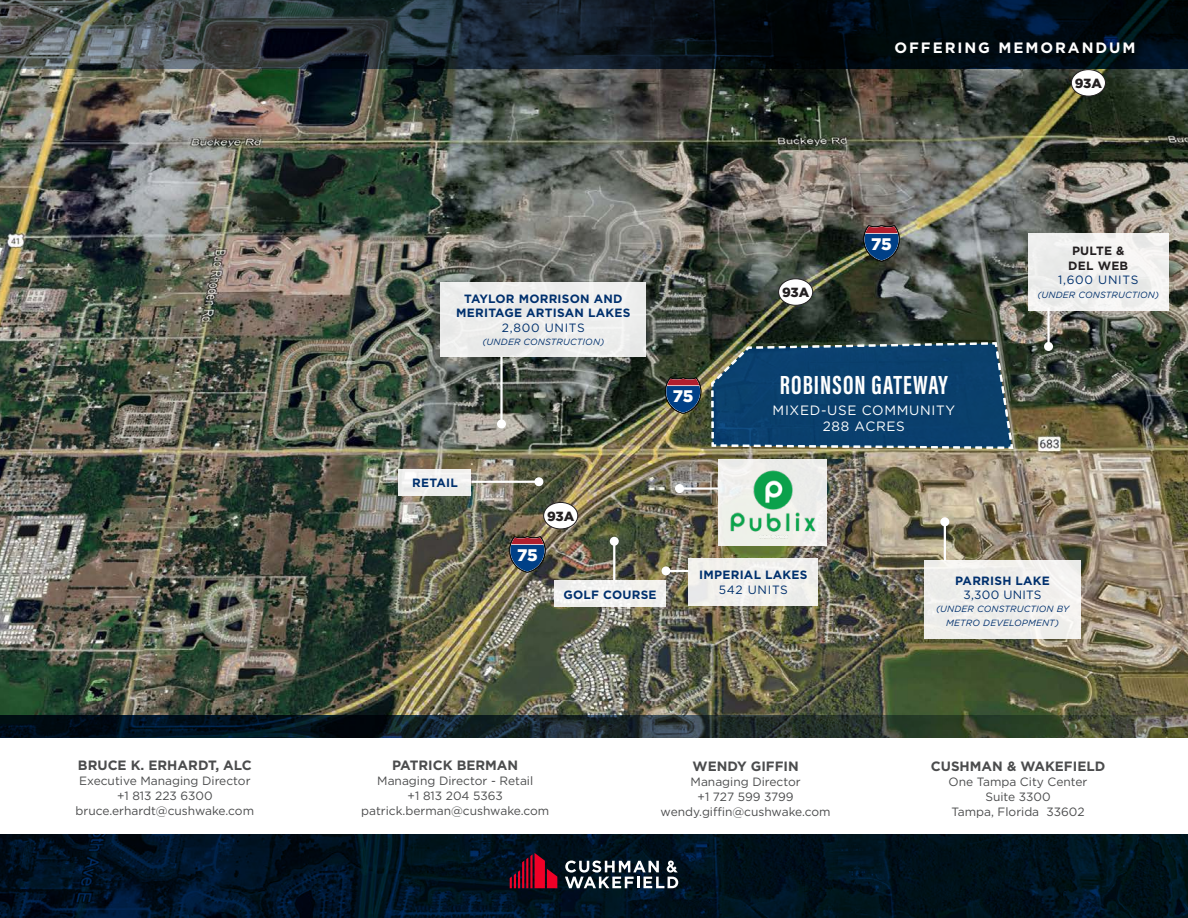
<style>
.page{position:relative;width:1188px;height:918px;background:#fff}
.page>*{position:absolute;margin:0;border:0;box-sizing:border-box;transform-origin:0 0}
.t1{font:700 27px "Acumin Pro Extra Cond";letter-spacing:.04em;color:#fff}
.t2{font:900 16.8px "Gotham";color:#fff}
.t3{font:700 15px "Gotham";letter-spacing:.13em;color:#fff}
.cwBODY_small{font:700 13.5px "Gotham";color:#4b4c4d}
.t4{font:13.5px "Gotham";letter-spacing:.05em;color:#fff}
.t5{font:900 13.2px "Gotham";letter-spacing:-.01em;color:#231f20}
.cwBODY_small-2{font:12px "Gotham";color:#4b4c4d}
.t6{font:700 12px/14.4px "Gotham";letter-spacing:.02em;color:#00306d;text-align:center}
.t7{font:700 12px/14.4px "Gotham";letter-spacing:.02em;color:#231f20;text-align:center}
.t8{font:italic 9px/13.5px "Gotham";letter-spacing:.02em;color:#00306d;text-align:center}
.s1{font-weight:400}
.s2{font-weight:400;color:#00306d}
</style>
<div class="page">
<img style="left:0;top:69px;width:1188px;height:647px">
<svg style="left:0;top:834px;width:1188px;height:84px;fill:#00121d"></svg>
<svg style="left:0;top:0;width:1188px;height:69px"></svg>
<svg style="left:0;top:716px;width:1188px;height:22px"></svg>
<svg style="left:864px;top:226px;width:35px;height:35px"></svg>
<svg style="left:665px;top:378px;width:36px;height:35px"></svg>
<div style="left:779px;top:279px;width:34px;height:26px;background:#fff;border-radius:50%"></div>
<div style="left:778px;top:279px;width:35px;height:27px;border:1px solid #231f20;border-radius:50%"></div>
<div style="left:1071px;top:70px;width:34px;height:26px;background:#fff;border-radius:50%"></div>
<div style="left:1071px;top:69px;width:35px;height:27px;border:1px solid #231f20;border-radius:50%"></div>
<div style="left:718px;top:459px;width:109px;height:86px;background:#eeefeb"></div>
<img style="left:729px;top:470px;width:87px;height:69px">
<hr style="left:679px;top:487px;width:39px;height:3px;background:#fff">
<div style="left:675px;top:484px;width:9px;height:9px;background:#fff;border-radius:50%"></div>
<div style="left:544px;top:502px;width:34px;height:27px;background:#fff;border-radius:50%"></div>
<div style="left:543px;top:502px;width:35px;height:27px;border:1px solid #231f20;border-radius:50%"></div>
<svg style="left:510px;top:537px;width:35px;height:35px"></svg>
<svg style="left:710px;top:341px;width:305px;height:109px"></svg>
<svg style="left:510px;top:853px;width:47px;height:35px"></svg>
<svg style="left:565px;top:861px;width:113px;height:27px"></svg>
<div style="left:1028px;top:233px;width:140px;height:77px;background:#eff0ee"></div>
<hr style="left:1047px;top:308px;width:3px;height:39px;background:#fff">
<div style="left:1044px;top:342px;width:9px;height:9px;background:#fff;border-radius:50%"></div>
<div style="left:441px;top:282px;width:205px;height:75px;background:#ededec"></div>
<hr style="left:500px;top:357px;width:3px;height:67px;background:#fff">
<div style="left:497px;top:419px;width:9px;height:9px;background:#fff;border-radius:50%"></div>
<div style="left:399px;top:469px;width:72px;height:27px;background:#f1f0ef"></div>
<hr style="left:471px;top:481px;width:68px;height:2px;background:#fff">
<div style="left:534px;top:477px;width:9px;height:9px;background:#fff;border-radius:50%"></div>
<div style="left:554px;top:580px;width:112px;height:27px;background:#f2f1ef"></div>
<hr style="left:613px;top:541px;width:2px;height:39px;background:#fff">
<div style="left:610px;top:537px;width:9px;height:9px;background:#fff;border-radius:50%"></div>
<div style="left:688px;top:558px;width:130px;height:48px;background:#f0f0ec"></div>
<hr style="left:666px;top:570px;width:22px;height:2px;background:#fff">
<div style="left:662px;top:566px;width:8px;height:9px;background:#fff;border-radius:50%"></div>
<div style="left:924px;top:561px;width:157px;height:78px;background:#efeeec"></div>
<hr style="left:944px;top:522px;width:2px;height:39px;background:#fff">
<div style="left:940px;top:517px;width:9px;height:9px;background:#fff;border-radius:50%"></div>
<p class="cwBODY_small" style="left:78px;top:757px;width:175px">BRUCE K. ERHARDT, ALC</p>
<p class="cwBODY_small-2" style="left:79px;top:773px;width:173px">Executive Managing Director</p>
<p class="cwBODY_small-2" style="left:117px;top:788px;width:97px">+1 813 223 6300</p>
<p class="cwBODY_small-2" style="left:76px;top:803px;width:180px">bruce.erhardt@cushwake.com</p>
<p class="t3" style="left:894px;top:37px;width:243px">OFFERING MEMORANDUM</p>
<p class="t5" style="left:1075px;top:74px;width:29px">93A</p>
<p class="t6" style="left:456px;top:291px;width:176px">TAYLOR MORRISON AND<br>MERITAGE ARTISAN LAKES<br><span class="s1">2,800 UNITS</span></p>
<p class="t8" style="left:483px;top:335px;width:123px">(UNDER CONSTRUCTION)</p>
<p class="t2" style="left:673px;top:385px;width:22px">75</p>
<p class="t5" style="left:782px;top:283px;width:29px">93A</p>
<p class="t2" style="left:871px;top:232px;width:22px">75</p>
<p class="t1" style="left:780px;top:368px;width:170px">ROBINSON GATEWAY</p>
<p class="t4" style="left:773px;top:402px;width:184px">MIXED-USE COMMUNITY</p>
<p class="t4" style="left:823px;top:418px;width:84px">288 ACRES</p>
<p class="t7" style="left:1058px;top:244px;width:82px">PULTE &amp;<br>DEL WEB<br><span class="s2">1,600 UNITS</span></p>
<p class="t8" style="left:1037px;top:287px;width:123px">(UNDER CONSTRUCTION)</p>
<p class="t6" style="left:412px;top:475px;width:47px">RETAIL</p>
<p class="t5" style="left:547px;top:507px;width:29px">93A</p>
<p class="t2" style="left:517px;top:543px;width:22px">75</p>
<p class="t6" style="left:563px;top:587px;width:95px">GOLF COURSE</p>
<p class="t6" style="left:699px;top:568px;width:110px">IMPERIAL LAKES<br><span class="s1">542 UNITS</span></p>
<p class="t6" style="left:955px;top:573px;width:96px">PARRISH LAKE<br><span class="s1">3,300 UNITS</span></p>
<p class="t8" style="left:936px;top:602px;width:135px">(UNDER CONSTRUCTION BY<br>METRO DEVELOPMENT)</p>
<p class="cwBODY_small" style="left:392px;top:756px;width:128px">PATRICK BERMAN</p>
<p class="cwBODY_small-2" style="left:377px;top:773px;width:158px">Managing Director - Retail</p>
<p class="cwBODY_small-2" style="left:408px;top:788px;width:97px">+1 813 204 5363</p>
<p class="cwBODY_small-2" style="left:361px;top:803px;width:190px">patrick.berman@cushwake.com</p>
<p class="cwBODY_small" style="left:693px;top:758px;width:108px">WENDY GIFFIN</p>
<p class="cwBODY_small-2" style="left:691px;top:774px;width:112px">Managing Director</p>
<p class="cwBODY_small-2" style="left:698px;top:789px;width:98px">+1 727 599 3799</p>
<p class="cwBODY_small-2" style="left:661px;top:804px;width:172px">wendy.giffin@cushwake.com</p>
<p class="cwBODY_small" style="left:931px;top:758px;width:176px">CUSHMAN &amp; WAKEFIELD</p>
<p class="cwBODY_small-2" style="left:949px;top:774px;width:140px">One Tampa City Center</p>
<p class="cwBODY_small-2" style="left:985px;top:789px;width:67px">Suite 3300</p>
<p class="cwBODY_small-2" style="left:952px;top:804px;width:135px">Tampa, Florida 33602</p>
</div>
